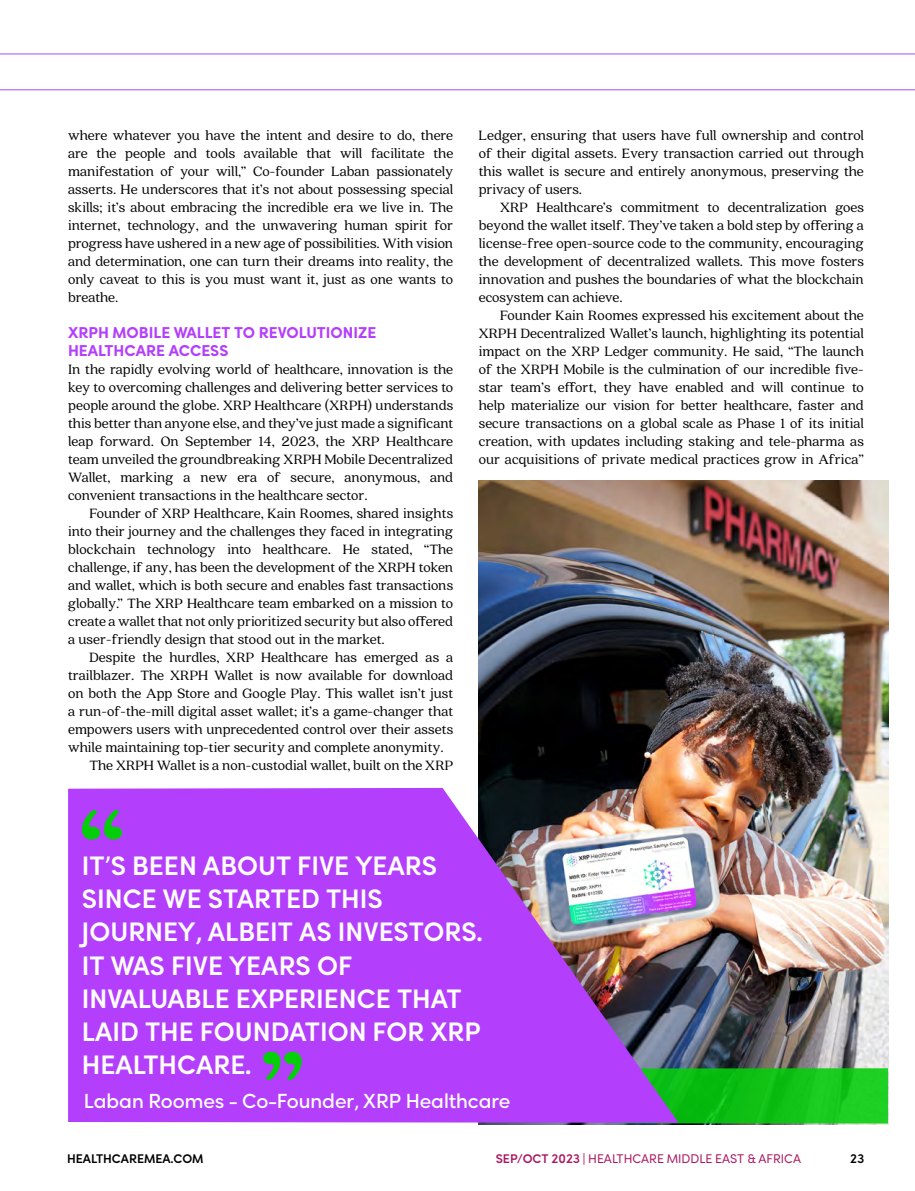
<style>
.page{position:relative;width:915px;height:1191px;background:#fff}
.page>*{position:absolute;margin:0;border:0;box-sizing:border-box;transform-origin:0 0}
.t1{font:700 25.5px/33px "Rozanova GEO";color:#fff}
.t2{font:600 19.5px "Rozanova GEO";color:#fff}
.t3{font:15px/18px "Quincy CF";color:#000;text-align:justify}
.t4{font:800 15px/18px "Rozanova GEO";color:#b33efc}
.t5{font:12px "Rozanova GEO";color:#ab1962}
.t6{font:700 12px "Rozanova GEO";color:#000}
.s1{font-weight:700}
</style>
<div class="page">
<img style="left:478px;top:480px;width:409px;height:644px">
<svg style="left:453px;top:1068px;width:434px;height:55px;background:#15c01b"></svg>
<svg style="left:68px;top:788px;width:610px;height:334px;background:#ab4be5"></svg>
<svg style="left:82px;top:810px;width:40px;height:29px"></svg>
<svg style="left:263px;top:1051px;width:38px;height:29px"></svg>
<hr style="left:0;top:90px;width:914px;height:1px;background:#a74cf1">
<hr style="left:0;top:54px;width:914px;height:1px;background:#a74cf1">
<p class="t3" style="left:68px;top:126px;width:386px">where whatever you have the intent and desire to do, there are the people and tools available that will facilitate the manifestation of your will,” Co-founder Laban passionately asserts. He underscores that it’s not about possessing special skills; it’s about embracing the incredible era we live in. The internet, technology, and the unwavering human spirit for progress have ushered in a new age of possibilities. With vision and determination, one can turn their dreams into reality, the only caveat to this is you must want it, just as one wants to breathe.</p>
<p class="t4" style="left:68px;top:323px;width:309px">XRPH MOBILE WALLET TO REVOLUTIONIZE<br>HEALTHCARE ACCESS</p>
<p class="t3" style="left:68px;top:360px;width:386px">In the rapidly evolving world of healthcare, innovation is the key to overcoming challenges and delivering better services to people around the globe. XRP Healthcare (XRPH) understands this better than anyone else, and they’ve just made a significant leap forward. On September 14, 2023, the XRP Healthcare team unveiled the groundbreaking XRPH Mobile Decentralized Wallet, marking a new era of secure, anonymous, and convenient transactions in the healthcare sector.</p>
<p class="t3" style="left:68px;top:504px;width:386px;text-indent:21px">Founder of XRP Healthcare, Kain Roomes, shared insights into their journey and the challenges they faced in integrating blockchain technology into healthcare. He stated, “The challenge, if any, has been the development of the XRPH token and wallet, which is both secure and enables fast transactions globally.” The XRP Healthcare team embarked on a mission to create a wallet that not only prioritized security but also offered a user-friendly design that stood out in the market.</p>
<p class="t3" style="left:89px;top:648px;width:365px">Despite the hurdles, XRP Healthcare has emerged as a</p>
<p class="t3" style="left:68px;top:666px;width:386px">trailblazer. The XRPH Wallet is now available for download</p>
<p class="t3" style="left:68px;top:684px;width:386px">on both the App Store and Google Play. This wallet isn’t just</p>
<p class="t3" style="left:68px;top:702px;width:386px">a run-of-the-mill digital asset wallet; it’s a game-changer that</p>
<p class="t3" style="left:68px;top:720px;width:386px">empowers users with unprecedented control over their assets</p>
<p class="t3" style="left:68px;top:738px;width:377px">while maintaining top-tier security and complete anonymity.</p>
<p class="t3" style="left:89px;top:756px;width:365px">The XRPH Wallet is a non-custodial wallet, built on the XRP</p>
<p class="t3" style="left:478px;top:126px;width:386px">Ledger, ensuring that users have full ownership and control of their digital assets. Every transaction carried out through this wallet is secure and entirely anonymous, preserving the privacy of users.</p>
<p class="t3" style="left:478px;top:198px;width:386px;text-indent:21px">XRP Healthcare’s commitment to decentralization goes beyond the wallet itself. They’ve taken a bold step by offering a license-free open-source code to the community, encouraging the development of decentralized wallets. This move fosters innovation and pushes the boundaries of what the blockchain ecosystem can achieve.</p>
<p class="t3" style="left:478px;top:306px;width:386px;text-indent:21px">Founder Kain Roomes expressed his excitement about the XRPH Decentralized Wallet’s launch, highlighting its potential impact on the XRP Ledger community. He said, “The launch of the XRPH Mobile is the culmination of our incredible five&shy;star team’s effort, they have enabled and will continue to help materialize our vision for better healthcare, faster and secure transactions on a global scale as Phase 1 of its initial creation, with updates including staking and tele-pharma as our acquisitions of private medical practices grow in Africa”</p>
<h1 class="t1" style="left:82px;top:852px;width:402px">IT’S BEEN ABOUT FIVE YEARS<br>SINCE WE STARTED THIS<br>JOURNEY, ALBEIT AS INVESTORS.<br>IT WAS FIVE YEARS OF<br>INVALUABLE EXPERIENCE THAT<br>LAID THE FOUNDATION FOR XRP<br>HEALTHCARE.</h1>
<h2 class="t2" style="left:84px;top:1088px;width:427px">Laban Roomes - Co-Founder, XRP Healthcare</h2>
<p class="t6" style="left:67px;top:1150px;width:138px">HEALTHCAREMEA.COM</p>
<p class="t5" style="left:495px;top:1150px;width:307px"><span class="s1">SEP/OCT 2023 |</span> HEALTHCARE MIDDLE EAST &amp; AFRICA</p>
<p class="t6" style="left:850px;top:1150px;width:16px">23</p>
</div>
